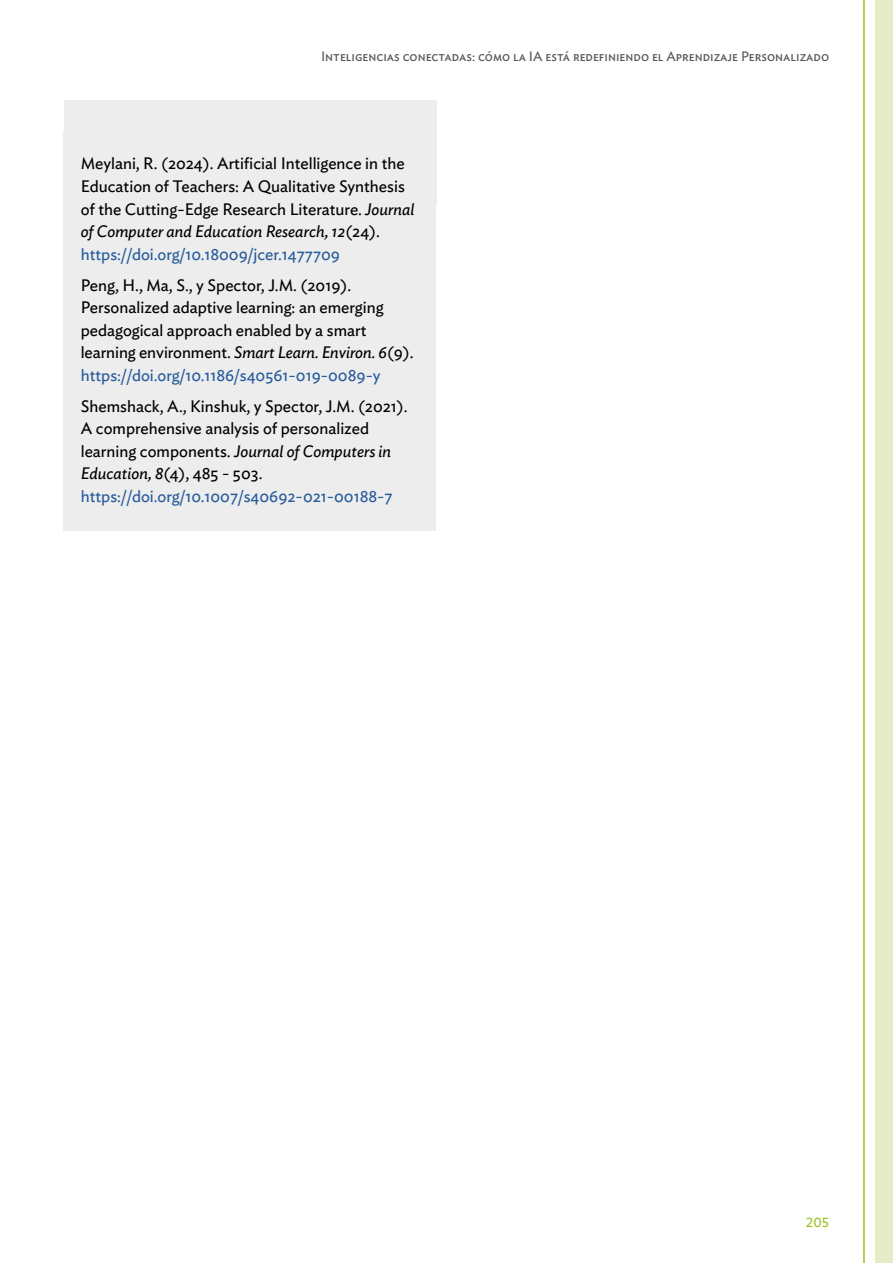
<style>
.page{position:relative;width:893px;height:1263px;background:#fff}
.page>*{position:absolute;margin:0;border:0;box-sizing:border-box;transform-origin:0 0}
.t1{font:16.5px/22.5px "Ideal Sans";color:#000}
.t2{font:13.5px "Ideal Sans";color:#575756}
.t3{font:13.5px "Ideal Sans";color:#98c21d}
.s1{font-style:italic}
.s2{color:#275b9b}
</style>
<div class="page">
<div style="left:876px;top:0;width:17px;height:1263px;background:#e4edc6"></div>
<hr style="left:863px;top:0;width:2px;height:1263px;background:#98c21d">
<div style="left:64px;top:100px;width:372px;height:105px;background:#ededed"></div>
<div style="left:64px;top:131px;width:372px;height:157px;background:#ededed"></div>
<div style="left:64px;top:252px;width:372px;height:157px;background:#ededed"></div>
<div style="left:64px;top:373px;width:372px;height:157px;background:#ededed"></div>
<p class="t2" style="left:321px;top:46px;width:510px">Inteligencias conectadas: cómo la IA está redefiniendo el Aprendizaje Personalizado</p>
<p class="t1" style="left:81px;top:151px;width:335px">Meylani, R. (2024). Artificial Intelligence in the Education of Teachers: A Qualitative Synthesis of the Cutting-Edge Research Literature. <span class="s1">Journal of Computer and Education Research, 12</span>(24). <span class="s2">https://doi.org/10.18009/jcer.1477709</span></p>
<p class="t1" style="left:81px;top:272px;width:334px">Peng, H., Ma, S., y Spector, J.M. (2019).<br>Personalized adaptive learning: an emerging pedagogical approach enabled by a smart learning environment. <span class="s1">Smart Learn. Environ. 6</span>(9). <span class="s2">https://doi.org/10.1186/s40561-019-0089-y</span></p>
<p class="t1" style="left:81px;top:393px;width:328px">Shemshack, A., Kinshuk, y Spector, J.M. (2021).<br>A comprehensive analysis of personalized learning components. <span class="s1">Journal of Computers in Education, 8</span>(4), 485 - 503. <span class="s2">https://doi.org/10.1007/s40692-021-00188-7</span></p>
<p class="t3" style="left:806px;top:1212px;width:25px">205</p>
</div>
